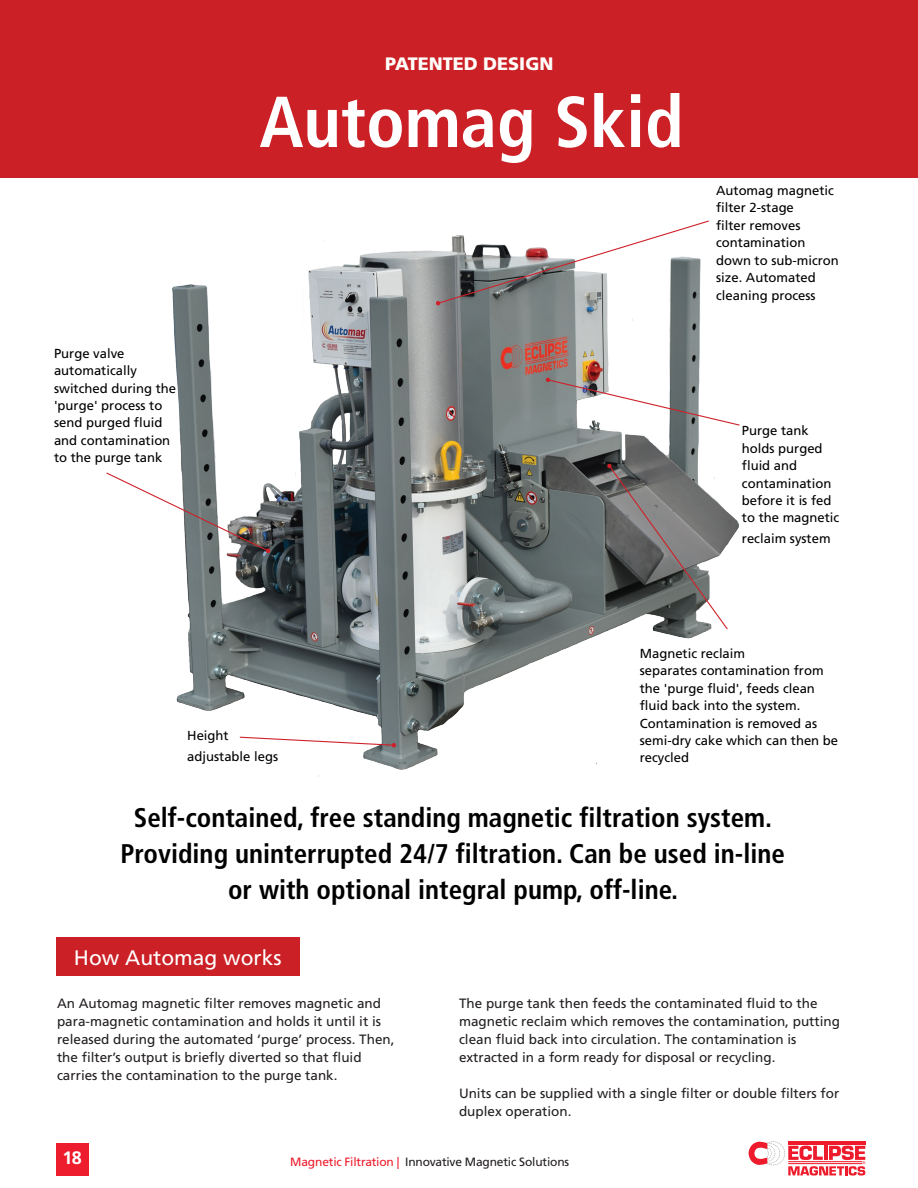
<style>
.page{position:relative;width:918px;height:1188px;background:#fff}
.page>*{position:absolute;margin:0;border:0;box-sizing:border-box;transform-origin:0 0}
.t1{font:700 condensed 72px "Frutiger";color:#fff}
.t2{font:700 condensed 27px/36px "Frutiger";color:#000001;text-align:center}
.t3{font:21px "Frutiger";color:#fff}
.t4{font:900 18px "Frutiger";color:#fffefa}
.t5{font:700 18px "Frutiger";color:#fff}
.t6{font:13.5px/18px "Frutiger";color:#231f20}
.t7{font:13.05px/17.4px "Frutiger";color:#000001}
.t8{font:12px "Frutiger";letter-spacing:-.015em;color:#231f20}
.s1{color:#ee1b2c}
</style>
<div class="page">
<svg style="left:749px;top:1142px;width:116px;height:34px"></svg>
<div style="left:56px;top:1143px;width:33px;height:33px;background:#ee1d2d"></div>
<img style="left:172px;top:240px;width:567px;height:537px">
<svg style="left:436px;top:220px;width:274px;height:85px"></svg>
<svg style="left:546px;top:378px;width:194px;height:48px"></svg>
<svg style="left:607px;top:463px;width:122px;height:168px"></svg>
<svg style="left:239px;top:736px;width:157px;height:12px"></svg>
<svg style="left:106px;top:472px;width:165px;height:81px"></svg>
<div style="left:0;top:0;width:918px;height:177px;background:#cb2026"></div>
<div style="left:56px;top:937px;width:243px;height:39px;background:#cb2026"></div>
<p class="t7" style="left:54px;top:344px;width:124px">Purge valve automatically switched during the 'purge' process to send purged fluid and contamination to the purge tank</p>
<h3 class="t4" style="left:385px;top:52px;width:170px">PATENTED DESIGN</h3>
<h1 class="t1" style="left:259px;top:79px;width:426px">Automag Skid</h1>
<p class="t7" style="left:716px;top:182px;width:124px">Automag magnetic filter 2-stage<br>filter removes contamination down to sub-micron size. Automated cleaning process</p>
<p class="t7" style="left:742px;top:422px;width:99px">Purge tank holds purged fluid and contamination before it is fed to the magnetic</p>
<p class="t7" style="left:742px;top:530px;width:90px">reclaim system</p>
<p class="t7" style="left:187px;top:726px;width:92px;line-height:20.4px">Height adjustable legs</p>
<p class="t7" style="left:640px;top:645px;width:200px">Magnetic reclaim<br>separates contamination from the 'purge fluid', feeds clean fluid back into the system.<br>Contamination is removed as semi-dry cake which can then be recycled</p>
<h2 class="t2" style="left:120px;top:800px;width:666px">Self-contained, free standing magnetic filtration system.<br>Providing uninterrupted 24/7 filtration. Can be used in-line or with optional integral pump, off-line.</h2>
<h3 class="t3" style="left:74px;top:945px;width:209px">How Automag works</h3>
<p class="t6" style="left:57px;top:994px;width:339px">An Automag magnetic filter removes magnetic and para-magnetic contamination and holds it until it is released during the automated ‘purge’ process. Then, the filter’s output is briefly diverted so that fluid carries the contamination to the purge tank.</p>
<p class="t6" style="left:459px;top:994px;width:383px">The purge tank then feeds the contaminated fluid to the magnetic reclaim which removes the contamination, putting clean fluid back into circulation. The contamination is extracted in a form ready for disposal or recycling.</p>
<p class="t6" style="left:459px;top:1084px;width:382px">Units can be supplied with a single filter or double filters for duplex operation.</p>
<h3 class="t5" style="left:63px;top:1147px;width:21px">18</h3>
<p class="t8" style="left:290px;top:1155px;width:281px"><span class="s1">Magnetic Filtration |</span> Innovative Magnetic Solutions</p>
</div>
